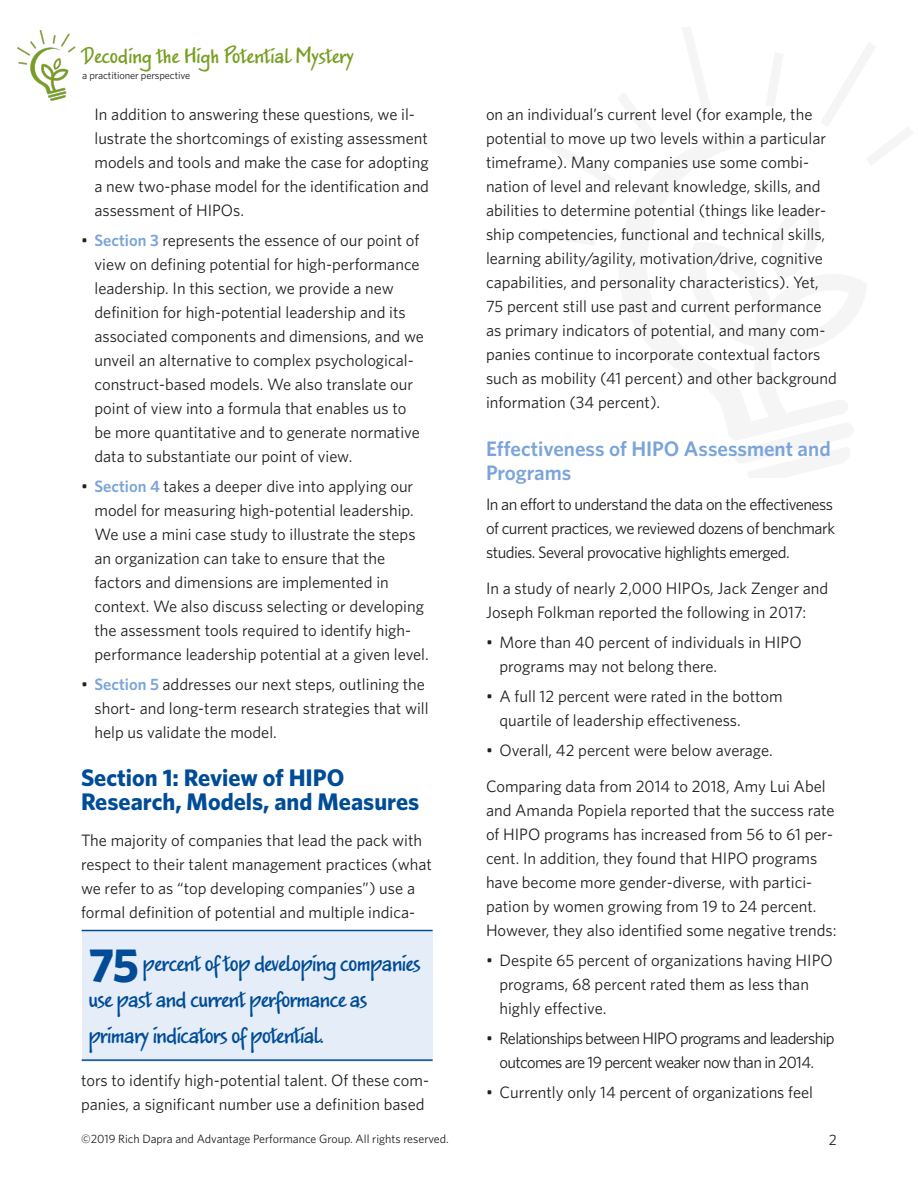
<style>
.page{position:relative;width:918px;height:1188px;background:#fff}
.page>*{position:absolute;margin:0;border:0;box-sizing:border-box;transform-origin:0 0}
.t1{font:700 48px "Whitney";color:#004c97}
.Heading_1{font:700 24px/24px "Whitney";color:#004c97}
.t2{font:21px/36px "Jakob";letter-spacing:-.02em;color:#004c97}
.Heading_2{font:600 21px/24px "Whitney";color:#7ba4db}
.t3{font:19.5px "Jakob";letter-spacing:.01em;color:#789e21}
.Body{font:16.5px/24px "Whitney";color:#231f20}
.Body-2{font:16.5px/24px "Whitney";letter-spacing:-.04em;color:#231f20;text-align:center}
.t4{font:15px "Whitney";color:#231f20}
.t5{font:12px "Whitney";color:#231f20}
.t6{font:10.5px "Whitney";letter-spacing:-.01em;color:#231f20}
.s1{font-weight:600;color:#7ba4db}
</style>
<div class="page">
<img style="left:17px;top:30px;width:59px;height:71px">
<div style="left:82px;top:930px;width:351px;height:132px;background:#e4edf8"></div>
<hr style="left:82px;top:1059px;width:351px;height:2px;background:#004c97">
<hr style="left:82px;top:930px;width:351px;height:1px;background:#004c97">
<p class="t3" style="left:82px;top:41px;width:273px">Decoding the High Potential Mystery</p>
<p class="t6" style="left:82px;top:69px;width:110px">a practitioner perspective</p>
<p class="Body" style="left:94px;top:102px;width:336px">In addition to answering these questions, we il&shy;lustrate the shortcomings of existing assessment models and tools and make the case for adopting a new two-phase model for the identification and assessment of HIPOs.</p>
<p class="Body" style="left:94px;top:228px;width:331px;text-indent:-14px">• <span class="s1">Section 3</span> represents the essence of our point of view on defining potential for high-performance leadership. In this section, we provide a new definition for high-potential leadership and its associated components and dimensions, and we unveil an alternative to complex psychological&shy;construct-based models. We also translate our point of view into a formula that enables us to be more quantitative and to generate normative data to substantiate our point of view.</p>
<p class="Body" style="left:94px;top:474px;width:336px;text-indent:-14px">• <span class="s1">Section 4</span> takes a deeper dive into applying our model for measuring high-potential leadership.<br>We use a mini case study to illustrate the steps an organization can take to ensure that the factors and dimensions are implemented in context. We also discuss selecting or developing the assessment tools required to identify high&shy;performance leadership potential at a given level.</p>
<p class="Body" style="left:94px;top:672px;width:336px;text-indent:-14px">• <span class="s1">Section 5</span> addresses our next steps, outlining the short- and long-term research strategies that will help us validate the model.</p>
<p class="Heading_1" style="left:81px;top:765px;width:340px">Section 1: Review of HIPO<br>Research, Models, and Measures</p>
<p class="Body" style="left:81px;top:828px;width:353px">The majority of companies that lead the pack with respect to their talent management practices (what we refer to as “top developing companies”) use a formal definition of potential and multiple indica-</p>
<p class="t1" style="left:88px;top:936px;width:52px">75</p>
<p class="t2" style="left:88px;top:946px;width:334px;text-indent:54px">percent of top developing companies use past and current performance as primary indicators of potential.</p>
<p class="Body" style="left:81px;top:1068px;width:350px">tors to identify high-potential talent. Of these com&shy;panies, a significant number use a definition based</p>
<p class="Body" style="left:486px;top:102px;width:353px">on an individual’s current level (for example, the potential to move up two levels within a particular timeframe). Many companies use some combi&shy;nation of level and relevant knowledge, skills, and abilities to determine potential (things like leader&shy;ship competencies, functional and technical skills, learning ability/agility, motivation/drive, cognitive capabilities, and personality characteristics). Yet, 75 percent still use past and current performance as primary indicators of potential, and many com&shy;panies continue to incorporate contextual factors such as mobility (41 percent) and other background information (34 percent).</p>
<p class="Heading_2" style="left:486px;top:436px;width:346px">Effectiveness of HIPO Assessment and<br>Programs</p>
<p class="Body" style="left:486px;top:492px;width:351px;text-align:justify">In an effort to understand the data on the effectiveness of current practices, we reviewed dozens of benchmark studies. Several provocative highlights emerged.</p>
<p class="Body" style="left:486px;top:576px;width:344px">In a study of nearly 2,000 HIPOs, Jack Zenger and<br>Joseph Folkman reported the following in 2017:</p>
<p class="Body" style="left:500px;top:630px;width:304px;text-indent:-14px">• More than 40 percent of individuals in HIPO programs may not belong there.</p>
<p class="Body" style="left:500px;top:684px;width:285px;text-indent:-14px">• A full 12 percent were rated in the bottom quartile of leadership effectiveness.</p>
<p class="Body" style="left:486px;top:738px;width:288px">• Overall, 42 percent were below average.</p>
<p class="Body" style="left:486px;top:774px;width:352px">Comparing data from 2014 to 2018, Amy Lui Abel and Amanda Popiela reported that the success rate of HIPO programs has increased from 56 to 61 per&shy;cent. In addition, they found that HIPO programs have become more gender-diverse, with partici&shy;pation by women growing from 19 to 24 percent.<br>However, they also identified some negative trends:</p>
<p class="Body" style="left:500px;top:948px;width:335px;text-indent:-14px">• Despite 65 percent of organizations having HIPO programs, 68 percent rated them as less than highly effective.</p>
<p class="Body-2" style="left:486px;top:1026px;width:350px">• Relationships between HIPO programs and leadership outcomes are 19 percent weaker now than in 2014.</p>
<p class="Body" style="left:486px;top:1080px;width:329px">• Currently only 14 percent of organizations feel</p>
<p class="t5" style="left:81px;top:1132px;width:369px">©2019 Rich Dapra and Advantage Performance Group. All rights reserved.</p>
<p class="t4" style="left:829px;top:1131px;width:10px">2</p>
</div>
